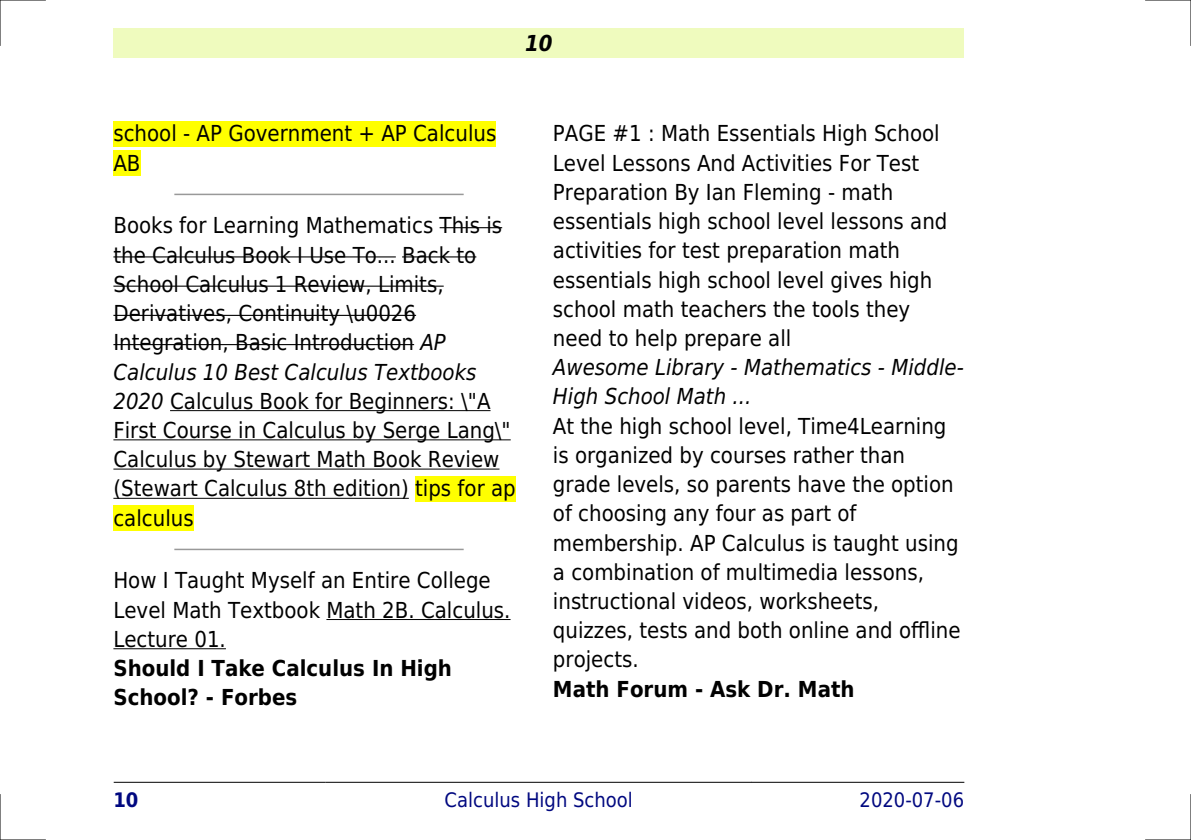
<style>
.page{position:relative;width:1191px;height:840px;background:#fff}
.page>*{position:absolute;margin:0;border:0;box-sizing:border-box;transform-origin:0 0}
.t1{font:22px/29.2px "DejaVu Sans Condensed";color:#000}
.t2{font:700 22px/29.2px "DejaVu Sans Condensed";color:#000}
.t3{font:italic 22px/29.2px "DejaVu Sans Condensed";color:#000}
.t4{font:italic 700 22px "DejaVu Sans Condensed";color:#000}
.t5{font:20px "DejaVu Sans Condensed";color:#000880}
.t6{font:700 20px "DejaVu Sans Condensed";color:#000880}
.s1{font-style:italic}
</style>
<div class="page">
<div style="left:113px;top:28px;width:851px;height:30px;background:#effbbe"></div>
<hr style="left:114px;top:781px;width:212px;height:1px;background:#000">
<hr style="left:326px;top:781px;width:425px;height:1px;background:#000">
<hr style="left:751px;top:781px;width:213px;height:1px;background:#000">
<div style="left:113px;top:121px;width:383px;height:25px;background:#ff0"></div>
<div style="left:113px;top:150px;width:27px;height:26px;background:#ff0"></div>
<hr style="left:175px;top:193px;width:288px;height:2px;background:#999">
<hr style="left:439px;top:227px;width:63px;height:1px;background:#000">
<hr style="left:113px;top:256px;width:283px;height:1px;background:#000">
<hr style="left:402px;top:256px;width:74px;height:1px;background:#000">
<hr style="left:113px;top:285px;width:331px;height:1px;background:#000">
<hr style="left:113px;top:314px;width:303px;height:2px;background:#000">
<hr style="left:113px;top:344px;width:301px;height:1px;background:#000">
<hr style="left:170px;top:410px;width:320px;height:1px;background:#000">
<hr style="left:113px;top:439px;width:398px;height:1px;background:#000">
<hr style="left:113px;top:468px;width:386px;height:1px;background:#000">
<hr style="left:113px;top:497px;width:296px;height:1px;background:#000">
<div style="left:415px;top:475px;width:101px;height:26px;background:#ff0"></div>
<div style="left:113px;top:505px;width:81px;height:25px;background:#ff0"></div>
<hr style="left:175px;top:548px;width:288px;height:2px;background:#999">
<hr style="left:326px;top:618px;width:184px;height:1px;background:#000">
<hr style="left:113px;top:648px;width:113px;height:1px;background:#000">
<hr style="left:0;top:0;width:45px;height:1px;background:#000">
<hr style="left:1145px;top:0;width:46px;height:1px;background:#000">
<hr style="left:0;top:839px;width:45px;height:1px;background:#000">
<hr style="left:1145px;top:839px;width:46px;height:1px;background:#000">
<hr style="left:0;top:0;width:1px;height:45px;background:#000">
<hr style="left:0;top:794px;width:1px;height:45px;background:#000">
<hr style="left:1190px;top:0;width:1px;height:45px;background:#000">
<hr style="left:1190px;top:794px;width:1px;height:45px;background:#000">
<p class="t4" style="left:525px;top:30px;width:29px">10</p>
<p class="t1" style="left:113px;top:119px;width:384px">school - AP Government + AP Calculus<br>AB</p>
<p class="t1" style="left:113px;top:211px;width:404px">Books for Learning Mathematics This is the Calculus Book I Use To... Back to School Calculus 1 Review, Limits, Derivatives, Continuity \u0026<br>Integration, Basic Introduction <span class="s1">AP Calculus 10 Best Calculus Textbooks 2020</span> Calculus Book for Beginners: \"A First Course in Calculus by Serge Lang\" Calculus by Stewart Math Book Review (Stewart Calculus 8th edition) tips for ap calculus</p>
<p class="t1" style="left:113px;top:566px;width:398px">How I Taught Myself an Entire College<br>Level Math Textbook Math 2B. Calculus.<br>Lecture 01.</p>
<p class="t2" style="left:113px;top:653px;width:340px">Should I Take Calculus In High<br>School? - Forbes</p>
<p class="t1" style="left:553px;top:119px;width:396px">PAGE #1 : Math Essentials High School Level Lessons And Activities For Test Preparation By Ian Fleming - math essentials high school level lessons and activities for test preparation math essentials high school level gives high school math teachers the tools they need to help prepare all</p>
<p class="t3" style="left:553px;top:353px;width:412px">Awesome Library - Mathematics - Middle-<br>High School Math ...</p>
<p class="t1" style="left:553px;top:411px;width:409px">At the high school level, Time4Learning is organized by courses rather than grade levels, so parents have the option of choosing any four as part of membership. AP Calculus is taught using a combination of multimedia lessons, instructional videos, worksheets, quizzes, tests and both online and offline projects.</p>
<p class="t2" style="left:553px;top:674px;width:303px">Math Forum - Ask Dr. Math</p>
<p class="t6" style="left:113px;top:787px;width:27px">10</p>
<p class="t5" style="left:444px;top:787px;width:190px">Calculus High School</p>
<p class="t5" style="left:859px;top:787px;width:106px">2020-07-06</p>
</div>
